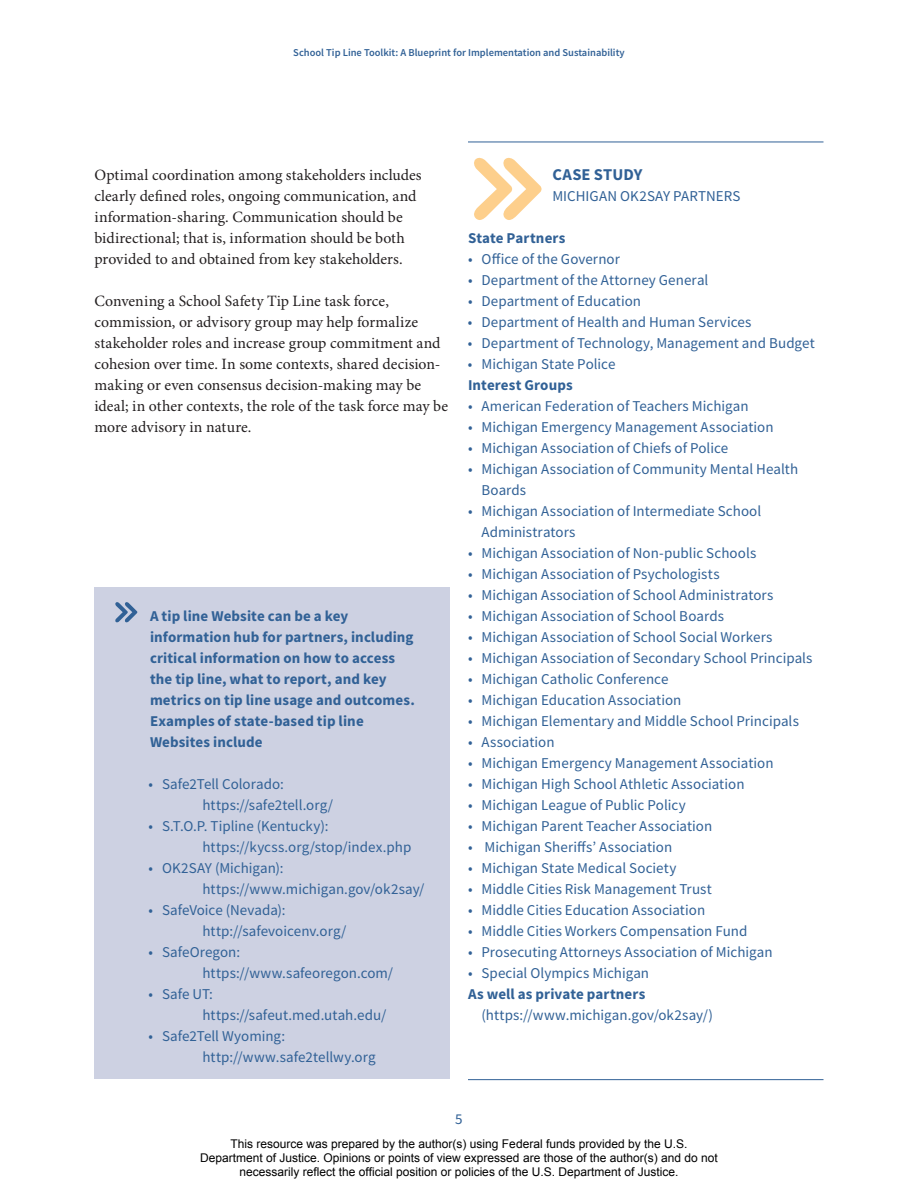
<style>
.page{position:relative;width:918px;height:1188px;background:#fff}
.page>*{position:absolute;margin:0;border:0;box-sizing:border-box;transform-origin:0 0}
.t1{font:700 16.5px "Source Sans Pro";letter-spacing:.005em;color:#316196}
.t2{font:15.75px/21px "Minion Pro";color:#231f20}
.t3{font:15px/21px "Source Sans Pro";color:#316196}
.t4{font:700 15px/21px "Source Sans Pro";letter-spacing:.005em;color:#316196}
.t5{font:12px/14.4px "Arial";color:#000;text-align:center}
.t6{font:600 10.5px "Source Sans Pro";color:#316196}
</style>
<div class="page">
<div style="left:94px;top:587px;width:356px;height:492px;background:#cdd1e2"></div>
<hr style="left:468px;top:1079px;width:356px;height:1px;background:#316196">
<hr style="left:468px;top:142px;width:356px;height:1px;background:#316196">
<svg style="left:115px;top:602px;width:22px;height:21px"></svg>
<svg style="left:474px;top:157px;width:68px;height:63px"></svg>
<p class="t6" style="left:293px;top:45px;width:333px">School Tip Line Toolkit: A Blueprint for Implementation and Sustainability</p>
<p class="t2" style="left:94px;top:165px;width:329px">Optimal coordination among stakeholders includes clearly defned roles, ongoing communication, and information-sharing. Communication should be bidirectional; that is, information should be both provided to and obtained from key stakeholders.</p>
<p class="t2" style="left:94px;top:291px;width:355px">Convening a School Safety Tip Line task force, commission, or advisory group may help formalize stakeholder roles and increase group commitment and cohesion over time. In some contexts, shared decision&shy;making or even consensus decision-making may be ideal; in other contexts, the role of the task force may be more advisory in nature.</p>
<p class="t4" style="left:150px;top:605px;width:266px">A tip line Website can be a key information hub for partners, including critical information on how to access the tip line, what to report, and key metrics on tip line usage and outcomes.<br>Examples of state-based tip line Websites include</p>
<p class="t3" style="left:202px;top:773px;width:132px;text-indent:-54px">• Safe2Tell Colorado: https://safe2tell.org/</p>
<p class="t3" style="left:202px;top:815px;width:210px;text-indent:-54px">• S.T.O.P. Tipline (Kentucky): https://kycss.org/stop/index.php</p>
<p class="t3" style="left:202px;top:857px;width:224px;text-indent:-54px">• OK2SAY (Michigan): https://www.michigan.gov/ok2say/</p>
<p class="t3" style="left:202px;top:899px;width:145px;text-indent:-54px">• SafeVoice (Nevada): http://safevoicenv.org/</p>
<p class="t3" style="left:202px;top:941px;width:192px;text-indent:-54px">• SafeOregon: https://www.safeoregon.com/</p>
<p class="t3" style="left:202px;top:983px;width:185px;text-indent:-54px">• Safe UT: https://safeut.med.utah.edu/</p>
<p class="t3" style="left:202px;top:1025px;width:175px;text-indent:-54px">• Safe2Tell Wyoming: http://www.safe2tellwy.org</p>
<h4 class="t1" style="left:552px;top:163px;width:91px">CASE STUDY</h4>
<p class="t3" style="left:552px;top:185px;width:189px">MICHIGAN OK2SAY PARTNERS</p>
<h5 class="t4" style="left:468px;top:227px;width:99px">State Partners</h5>
<p class="t3" style="left:468px;top:248px;width:154px">• Ofice of the Governor</p>
<p class="t3" style="left:468px;top:269px;width:242px">• Department of the Attorney General</p>
<p class="t3" style="left:468px;top:290px;width:175px">• Department of Education</p>
<p class="t3" style="left:468px;top:311px;width:285px">• Department of Health and Human Services</p>
<p class="t3" style="left:468px;top:332px;width:348px">• Department of Technology, Management and Budget</p>
<p class="t3" style="left:468px;top:353px;width:149px">• Michigan State Police</p>
<p class="t4" style="left:468px;top:374px;width:106px">Interest Groups</p>
<p class="t3" style="left:468px;top:395px;width:282px">• American Federation of Teachers Michigan</p>
<p class="t3" style="left:468px;top:416px;width:307px">• Michigan Emergency Management Association</p>
<p class="t3" style="left:468px;top:437px;width:262px">• Michigan Association of Chiefs of Police</p>
<p class="t3" style="left:482px;top:458px;width:318px;text-indent:-14px">• Michigan Association of Community Mental Health<br>Boards</p>
<p class="t3" style="left:482px;top:500px;width:281px;text-indent:-14px">• Michigan Association of Intermediate School<br>Administrators</p>
<p class="t3" style="left:468px;top:542px;width:290px">• Michigan Association of Non-public Schools</p>
<p class="t3" style="left:468px;top:563px;width:253px">• Michigan Association of Psychologists</p>
<p class="t3" style="left:468px;top:584px;width:307px">• Michigan Association of School Administrators</p>
<p class="t3" style="left:468px;top:605px;width:257px">• Michigan Association of School Boards</p>
<p class="t3" style="left:468px;top:626px;width:306px">• Michigan Association of School Social Workers</p>
<p class="t3" style="left:468px;top:647px;width:346px">• Michigan Association of Secondary School Principals</p>
<p class="t3" style="left:468px;top:668px;width:202px">• Michigan Catholic Conference</p>
<p class="t3" style="left:468px;top:689px;width:215px">• Michigan Education Association</p>
<p class="t3" style="left:468px;top:710px;width:332px">• Michigan Elementary and Middle School Principals</p>
<p class="t3" style="left:468px;top:731px;width:88px">• Association</p>
<p class="t3" style="left:468px;top:752px;width:307px">• Michigan Emergency Management Association</p>
<p class="t3" style="left:468px;top:773px;width:278px">• Michigan High School Athletic Association</p>
<p class="t3" style="left:468px;top:794px;width:219px">• Michigan League of Public Policy</p>
<p class="t3" style="left:468px;top:815px;width:246px">• Michigan Parent Teacher Association</p>
<p class="t3" style="left:468px;top:836px;width:206px">• Michigan Sherifs’ Association</p>
<p class="t3" style="left:468px;top:857px;width:210px">• Michigan State Medical Society</p>
<p class="t3" style="left:468px;top:878px;width:245px">• Middle Cities Risk Management Trust</p>
<p class="t3" style="left:468px;top:899px;width:239px">• Middle Cities Education Association</p>
<p class="t3" style="left:468px;top:920px;width:281px">• Middle Cities Workers Compensation Fund</p>
<p class="t3" style="left:468px;top:941px;width:306px">• Prosecuting Attorneys Association of Michigan</p>
<p class="t3" style="left:468px;top:962px;width:183px">• Special Olympics Michigan</p>
<p class="t4" style="left:468px;top:983px;width:179px">As well as private partners</p>
<p class="t3" style="left:482px;top:1004px;width:233px">(https://www.michigan.gov/ok2say/)</p>
<p class="t3" style="left:455px;top:1109px;width:9px">5</p>
<p class="t5" style="left:200px;top:1136px;width:519px">This resource was prepared by the author(s) using Federal funds provided by the U.S.<br>Department of Justice. Opinions or points of view expressed are those of the author(s) and do not necessarily reflect the official position or policies of the U.S. Department of Justice.</p>
</div>
